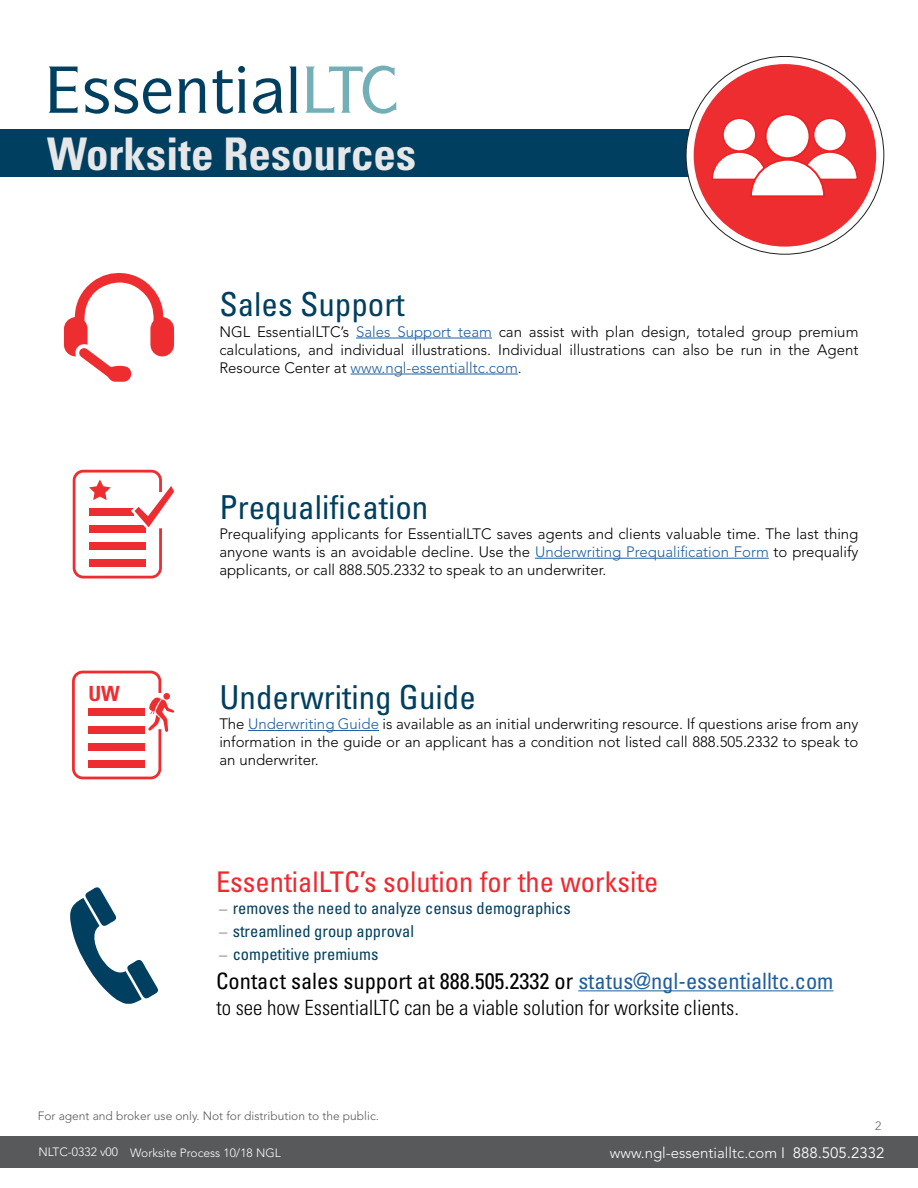
<style>
.page{position:relative;width:918px;height:1188px;background:#fff}
.page>*{position:absolute;margin:0;border:0;box-sizing:border-box;transform-origin:0 0}
.t1{font:700 condensed 45px "Univers LT Std";color:#e6e7e8}
.t2{font:condensed 33px "Univers LT Std";color:#003f5f}
.t3{font:condensed 28.5px "Univers";color:#ee2930}
.t4{font:condensed 22.5px "Univers LT Std";color:#000}
.t5{font:300 condensed 21px "Univers";color:#000}
.t6{font:700 condensed 21px "Univers";color:#ee2d30}
.t7{font:condensed 16.5px "Univers LT Std";color:#003f5f}
.t8{font:300 15px/18px "Avenir LT Std";color:#000;text-align:justify}
.t9{font:300 15px "Avenir LT Std";color:#fff}
.t10{font:300 12px "Avenir LT Std";color:#58595b}
.t11{font:300 12px "Avenir LT Std";color:#fff}
.t12{font:300 12px "Avenir LT Std";color:#636466}
.s1{color:#215e9e}
.s2{font-family:"Avenir LT Std";font-weight:300;font-stretch:normal;color:#808285}
.s3{font-weight:400}
</style>
<div class="page">
<div style="left:0;top:1136px;width:918px;height:32px;background:#58595b"></div>
<div style="left:0;top:129px;width:710px;height:48px;background:#003f5f"></div>
<svg style="left:686px;top:56px;width:198px;height:198px"></svg>
<div style="left:694px;top:64px;width:182px;height:183px;background:#ee2d30;border-radius:50%"></div>
<div style="left:814px;top:118px;width:32px;height:33px;background:#fff;border-radius:50%"></div>
<div style="left:813px;top:118px;width:34px;height:34px;border:1px solid #ed2224;border-radius:50%"></div>
<div style="left:723px;top:118px;width:33px;height:33px;background:#fff;border-radius:50%"></div>
<div style="left:722px;top:118px;width:34px;height:34px;border:1px solid #ed2224;border-radius:50%"></div>
<div style="left:766px;top:114px;width:44px;height:44px;background:#fff;border-radius:50%"></div>
<div style="left:765px;top:113px;width:45px;height:46px;border:2px solid #ed2224;border-radius:50%"></div>
<svg style="left:712px;top:151px;width:146px;height:46px"></svg>
<svg style="left:49px;top:67px;width:29px;height:46px"></svg>
<svg style="left:85px;top:78px;width:86px;height:36px"></svg>
<svg style="left:178px;top:78px;width:29px;height:35px"></svg>
<svg style="left:213px;top:66px;width:33px;height:48px"></svg>
<svg style="left:253px;top:78px;width:30px;height:36px"></svg>
<svg style="left:289px;top:67px;width:9px;height:46px"></svg>
<svg style="left:305px;top:66px;width:91px;height:48px"></svg>
<svg style="left:70px;top:887px;width:88px;height:117px"></svg>
<hr style="left:248px;top:730px;width:131px;height:1px;background:#215e9e">
<svg style="left:72px;top:671px;width:102px;height:108px"></svg>
<div style="left:163px;top:693px;width:7px;height:7px;background:#ee2d30;border-radius:50%"></div>
<hr style="left:535px;top:558px;width:234px;height:1px;background:#215e9e">
<svg style="left:73px;top:470px;width:101px;height:109px"></svg>
<hr style="left:356px;top:338px;width:136px;height:1px;background:#215e9e">
<hr style="left:351px;top:374px;width:167px;height:1px;background:#215e9e">
<svg style="left:64px;top:273px;width:110px;height:109px"></svg>
<hr style="left:578px;top:990px;width:256px;height:1px;background:#215e9e">
<h1 class="t1" style="left:47px;top:126px;width:370px">Worksite Resources</h1>
<h2 class="t2" style="left:219px;top:284px;width:187px">Sales Support</h2>
<p class="t8" style="left:219px;top:322px;width:641px">NGL EssentialLTC’s <span class="s1">Sales Support team</span> can assist with plan design, totaled group premium calculations, and individual illustrations. Individual illustrations can also be run in the Agent Resource Center at <span class="s1">www.ngl-essentialltc.com</span>.</p>
<h2 class="t2" style="left:219px;top:486px;width:210px">Prequalification</h2>
<p class="t8" style="left:219px;top:525px;width:641px">Prequalifying applicants for EssentialLTC saves agents and clients valuable time. The last thing anyone wants is an avoidable decline. Use the <span class="s1">Underwriting Prequalification Form</span> to prequalify applicants, or call 888.505.2332 to speak to an underwriter.</p>
<h3 class="t6" style="left:88px;top:681px;width:33px">UW</h3>
<h2 class="t2" style="left:219px;top:676px;width:258px">Underwriting Guide</h2>
<p class="t8" style="left:219px;top:715px;width:641px">The <span class="s1">Underwriting Guide</span> is available as an initial underwriting resource. If questions arise from any information in the guide or an applicant has a condition not listed call 888.505.2332 to speak to an underwriter.</p>
<h3 class="t3" style="left:216px;top:863px;width:444px">EssentialLTC’s solution for the worksite</h3>
<p class="t7" style="left:219px;top:898px;width:353px"><span class="s2">–</span> removes the need to analyze census demographics</p>
<p class="t7" style="left:219px;top:921px;width:196px"><span class="s2">–</span> streamlined group approval</p>
<p class="t7" style="left:219px;top:944px;width:161px"><span class="s2">–</span> competitive premiums</p>
<h3 class="t4" style="left:216px;top:967px;width:619px">Contact sales support at 888.505.2332 or <span class="s1">status@ngl-essentialltc.com</span></h3>
<h3 class="t5" style="left:216px;top:995px;width:525px">to see how EssentialLTC can be a viable solution for worksite clients.</h3>
<p class="t10" style="left:38px;top:1109px;width:343px">For agent and broker use only. Not for distribution to the public.</p>
<p class="t12" style="left:875px;top:1119px;width:8px">2</p>
<p class="t11" style="left:38px;top:1145px;width:81px">NLTC-0332 v00</p>
<p class="t9" style="left:610px;top:1144px;width:276px">www.ngl-essentialltc.com I <span class="s3">888.505.2332</span></p>
<p class="t11" style="left:130px;top:1145px;width:152px">Worksite Process 10/18 NGL</p>
</div>
